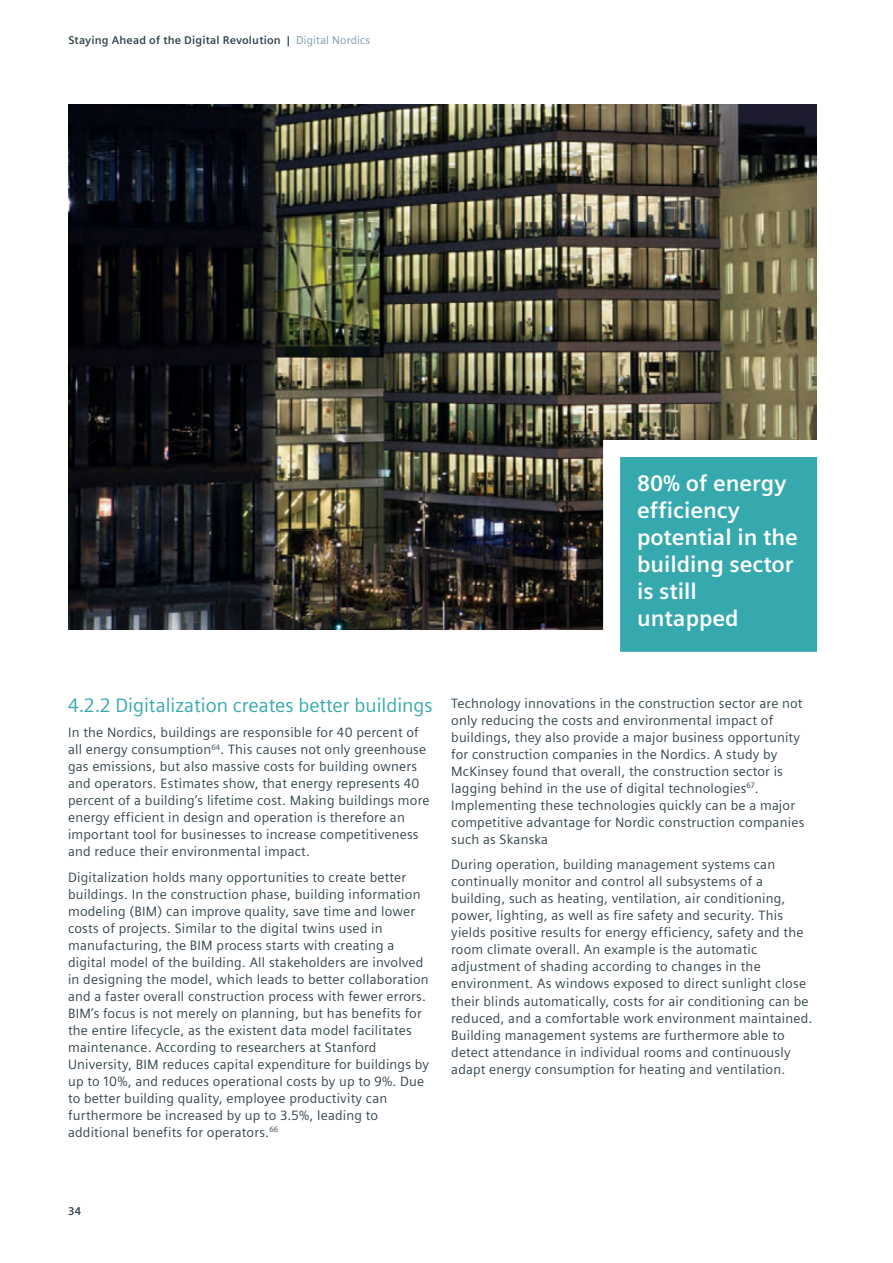
<style>
.page{position:relative;width:893px;height:1263px;background:#fff}
.page>*{position:absolute;margin:0;border:0;box-sizing:border-box;transform-origin:0 0}
.t1{font:700 22.5px/27px "Siemens Sans";color:#fff}
.t2{font:19.5px "Siemens Sans";color:#36a9af}
.t3{font:13.5px/17px "Siemens Sans";letter-spacing:.015em;color:#33444d}
.t4{font:700 11.25px "Siemens Sans";letter-spacing:.015em;color:#33444d}
.s1{font-weight:400;color:#7b99a9}
</style>
<div class="page">
<img style="left:68px;top:104px;width:748px;height:525px">
<div style="left:612px;top:448px;width:214px;height:212px;background:#36a9af"></div>
<div style="left:603px;top:440px;width:231px;height:229px;border:17px solid #fff"></div>
<hr style="left:892px;top:0;width:1px;height:1263px;background:#c9d6de">
<p class="t4" style="left:68px;top:34px;width:303px">Staying Ahead of the Digital Revolution | <span class="s1">Digital Nordics</span></p>
<h1 class="t1" style="left:637px;top:470px;width:162px">80% of energy efficiency potential in the building sector is still untapped</h1>
<h2 class="t2" style="left:68px;top:695px;width:366px">4.2.2 Digitalization creates better buildings</h2>
<p class="t3" style="left:68px;top:724px;width:363px">In the Nordics, buildings are responsible for 40 percent of all energy consumption<sup>64</sup>. This causes not only greenhouse gas emissions, but also massive costs for building owners and operators. Estimates show, that energy represents 40 percent of a building’s lifetime cost. Making buildings more energy efficient in design and operation is therefore an important tool for businesses to increase competitiveness and reduce their environmental impact.</p>
<p class="t3" style="left:68px;top:869px;width:363px">Digitalization holds many opportunities to create better buildings. In the construction phase, building information modeling (BIM) can improve quality, save time and lower costs of projects. Similar to the digital twins used in manufacturing, the BIM process starts with creating a digital model of the building. All stakeholders are involved in designing the model, which leads to better collaboration and a faster overall construction process with fewer errors.<br>BIM’s focus is not merely on planning, but has benefits for the entire lifecycle, as the existent data model facilitates maintenance. According to researchers at Stanford University, BIM reduces capital expenditure for buildings by up to 10%, and reduces operational costs by up to 9%. Due to better building quality, employee productivity can furthermore be increased by up to 3.5%, leading to additional benefits for operators.<sup>66</sup></p>
<p class="t3" style="left:451px;top:695px;width:355px">Technology innovations in the construction sector are not only reducing the costs and environmental impact of buildings, they also provide a major business opportunity for construction companies in the Nordics. A study by McKinsey found that overall, the construction sector is lagging behind in the use of digital technologies<sup>67</sup>.<br>Implementing these technologies quickly can be a major competitive advantage for Nordic construction companies such as Skanska</p>
<p class="t3" style="left:451px;top:856px;width:363px">During operation, building management systems can continually monitor and control all subsystems of a building, such as heating, ventilation, air conditioning, power, lighting, as well as fire safety and security. This yields positive results for energy efficiency, safety and the room climate overall. An example is the automatic adjustment of shading according to changes in the environment. As windows exposed to direct sunlight close their blinds automatically, costs for air conditioning can be reduced, and a comfortable work environment maintained.<br>Building management systems are furthermore able to detect attendance in individual rooms and continuously adapt energy consumption for heating and ventilation.</p>
<p class="t4" style="left:68px;top:1205px;width:15px">34</p>
</div>
